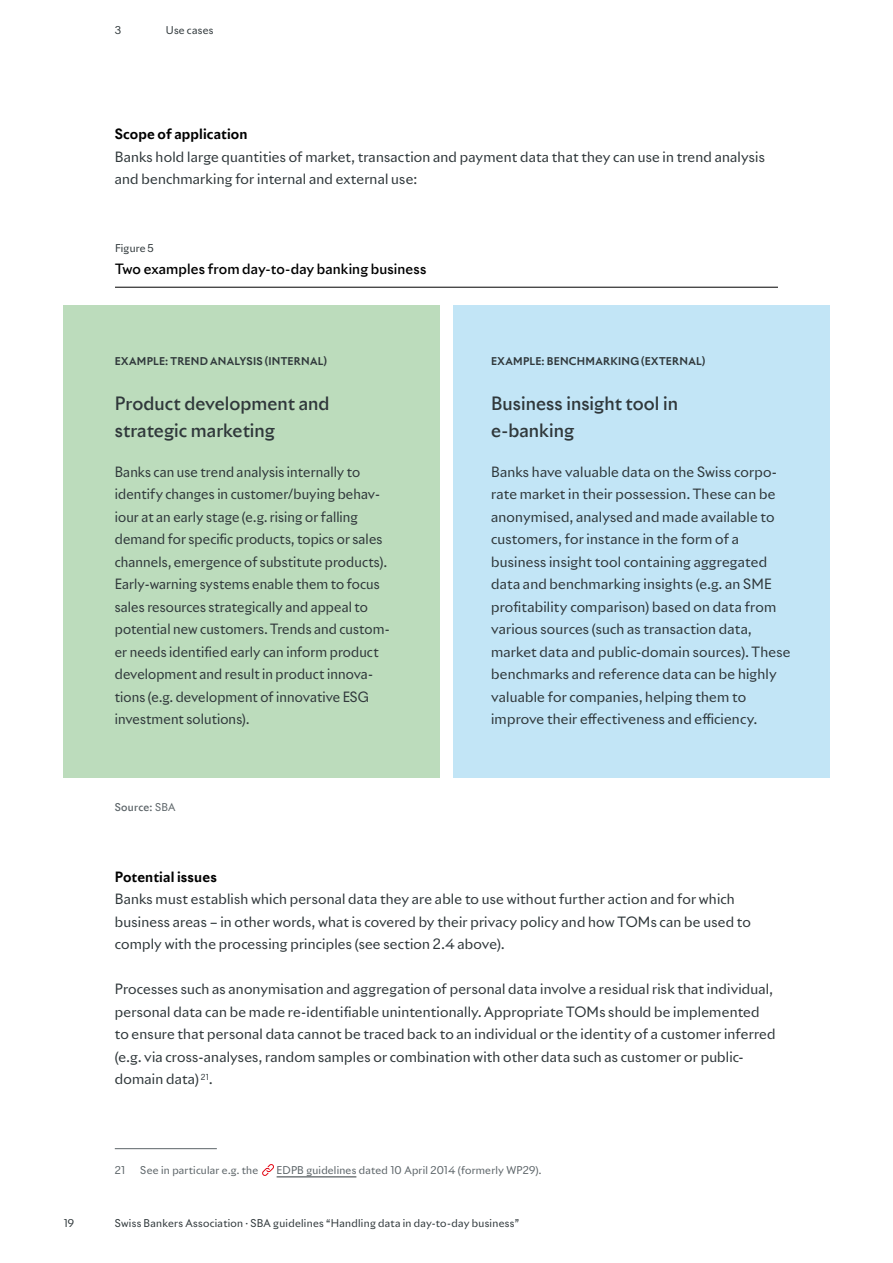
<style>
.page{position:relative;width:893px;height:1263px;background:#fff}
.page>*{position:absolute;margin:0;border:0;box-sizing:border-box;transform-origin:0 0}
.t1{font:500 18px/27px "Riviera Nights";color:#30383b}
.t2{font:13.8px/22.5px "Riviera Nights";letter-spacing:.015em;color:#30383b}
.t3{font:13.8px/22.5px "Riviera Nights";letter-spacing:.015em;color:#30383b;scale:.96 1}
.t4{font:500 13.8px "Riviera Nights";letter-spacing:.01em;color:#000}
.t5{font:700 13.8px "Riviera Nights";letter-spacing:.01em;color:#000}
.t6{font:10.5px "Riviera Nights";letter-spacing:.03em;color:#30383b}
.t7{font:10.5px "Riviera Nights";letter-spacing:.02em;color:#5d6569}
.t8{font:700 10.5px "Riviera Nights";letter-spacing:.025em;color:#30383b}
.t9{font:500 10.5px "Riviera Nights";letter-spacing:.02em;color:#5d6569}
.s1{font-weight:400}
</style>
<div class="page">
<hr style="left:115px;top:1148px;width:102px;height:1px;background:#5d6569">
<hr style="left:277px;top:1176px;width:79px;height:1px;background:#30383b">
<svg style="left:262px;top:1164px;width:12px;height:12px"></svg>
<div style="left:64px;top:305px;width:376px;height:472px;background:#bcdcbc"></div>
<div style="left:453px;top:305px;width:376px;height:472px;background:#c2e5f6"></div>
<hr style="left:115px;top:287px;width:663px;height:1px;background:#000">
<p class="t6" style="left:115px;top:23px;width:8px">3</p>
<p class="t6" style="left:166px;top:23px;width:49px">Use cases</p>
<p class="t5" style="left:115px;top:125px;width:134px">Scope of application</p>
<p class="t2" style="left:115px;top:145px;width:652px">Banks hold large quantities of market, transaction and payment data that they can use in trend analysis and benchmarking for internal and external use:</p>
<p class="t6" style="left:115px;top:241px;width:40px">Figure 5</p>
<p class="t4" style="left:115px;top:260px;width:313px">Two examples from day-to-day banking business</p>
<p class="t8" style="left:115px;top:354px;width:214px">EXAMPLE: TREND ANALYSIS (INTERNAL)</p>
<h1 class="t1" style="left:115px;top:389px;width:216px">Product development and strategic marketing</h1>
<p class="t3" style="left:115px;top:460px;width:288px">Banks can use trend analysis internally to identify changes in customer/buying behav&shy;iour at an early stage (e.g. rising or falling demand for specific products, topics or sales channels, emergence of substitute products).<br>Early-warning systems enable them to focus sales resources strategically and appeal to potential new customers. Trends and custom&shy;er needs identified early can inform product development and result in product innova&shy;tions (e.g. development of innovative ESG investment solutions).</p>
<p class="t9" style="left:115px;top:800px;width:62px">Source: <span class="s1">SBA</span></p>
<p class="t8" style="left:491px;top:354px;width:216px">EXAMPLE: BENCHMARKING (EXTERNAL)</p>
<h1 class="t1" style="left:491px;top:389px;width:188px">Business insight tool in e-banking</h1>
<p class="t2" style="left:491px;top:460px;width:301px">Banks have valuable data on the Swiss corpo&shy;rate market in their possession. These can be anonymised, analysed and made available to customers, for instance in the form of a business insight tool containing aggregated data and benchmarking insights (e.g. an SME profitability comparison) based on data from various sources (such as transaction data, market data and public-domain sources). These benchmarks and reference data can be highly valuable for companies, helping them to improve their effectiveness and efficiency.</p>
<p class="t5" style="left:115px;top:868px;width:104px">Potential issues</p>
<p class="t2" style="left:115px;top:888px;width:638px">Banks must establish which personal data they are able to use without further action and for which business areas – in other words, what is covered by their privacy policy and how TOMs can be used to comply with the processing principles (see section 2.4 above).</p>
<p class="t2" style="left:115px;top:978px;width:662px">Processes such as anonymisation and aggregation of personal data involve a residual risk that individual, personal data can be made re-identifiable unintentionally. Appropriate TOMs should be implemented to ensure that personal data cannot be traced back to an individual or the identity of a customer inferred (e.g. via cross-analyses, random samples or combination with other data such as customer or public&shy;domain data) <sup>21</sup>.</p>
<p class="t7" style="left:115px;top:1163px;width:12px">21</p>
<p class="t7" style="left:140px;top:1163px;width:119px">See in particular e.g. the</p>
<p class="t7" style="left:277px;top:1163px;width:266px">EDPB guidelines dated 10 April 2014 (formerly WP29).</p>
<p class="t6" style="left:64px;top:1217px;width:12px">19</p>
<p class="t6" style="left:115px;top:1217px;width:406px">Swiss Bankers Association · SBA guidelines “Handling data in day-to-day business”</p>
</div>
